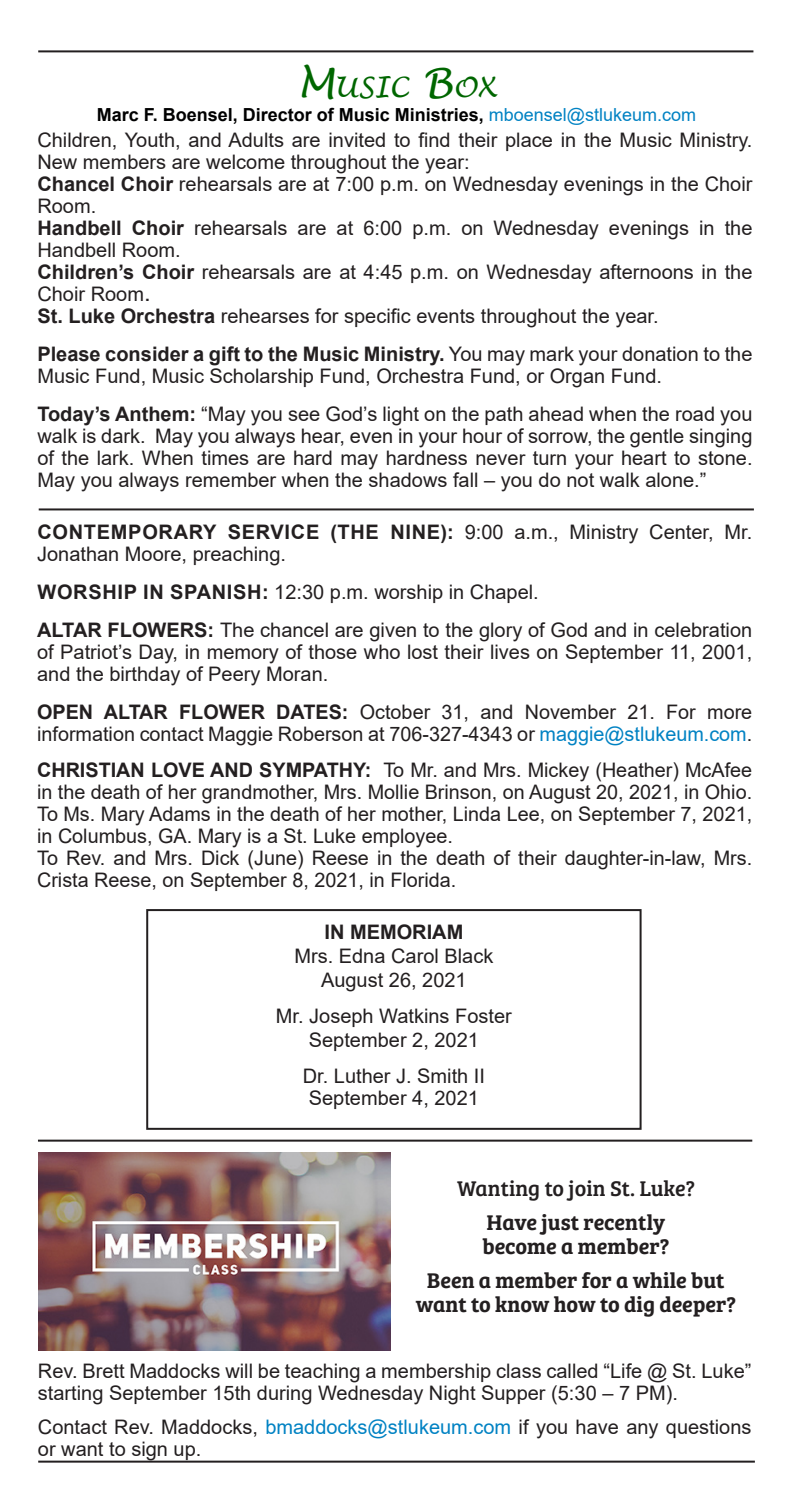
<style>
.page{position:relative;width:792px;height:1512px;background:#fff}
.page>*{position:absolute;margin:0;border:0;box-sizing:border-box;transform-origin:0 0}
.t1{font:italic 28px "Lucida Handwriting";color:#060}
.t2{font:22px/24px "Bree Serif Sb";color:#231f20;text-align:center}
.t3{font:22px "Bree Serif";color:#231f20}
.t4{font:20px/22px "Arial";color:#231f20}
.t5{font:700 20px "Arial";color:#231f20}
.t6{font:700 18px "Arial";color:#000001}
.s1{font-size:40px}
.s2{font-weight:400;color:#0082c3}
.s3{font-weight:700}
.s4{font-size:24px}
.s5{color:#0082c3}
</style>
<div class="page">
<hr style="left:38px;top:50px;width:715px;height:2px;background:#231f20">
<hr style="left:38px;top:1461px;width:717px;height:2px;background:#231f20">
<hr style="left:39px;top:508px;width:715px;height:2px;background:#231f20">
<hr style="left:38px;top:1140px;width:714px;height:2px;background:#231f20">
<div style="left:146px;top:909px;width:496px;height:221px;border:2px solid #231f20"></div>
<img style="left:39px;top:1153px;width:351px;height:198px">
<p class="t1" style="left:297px;top:70px;width:201px"><span class="s1">M</span>usic <span class="s1">B</span>ox</p>
<p class="t6" style="left:97px;top:102px;width:601px">Marc F. Boensel, Director of Music Ministries, <span class="s2">mboensel@stlukeum.com</span></p>
<p class="t4" style="left:37px;top:129px;width:717px">Children, Youth, and Adults are invited to find their place in the Music Ministry.<br>New members are welcome throughout the year:</p>
<p class="t4" style="left:37px;top:173px;width:717px"><span class="s3">Chancel Choir</span> rehearsals are at 7:00 p.m. on Wednesday evenings in the Choir<br>Room.</p>
<p class="t4" style="left:37px;top:217px;width:717px"><span class="s3">Handbell Choir</span> rehearsals are at 6:00 p.m. on Wednesday evenings in the<br>Handbell Room.</p>
<p class="t4" style="left:37px;top:261px;width:717px"><span class="s3">Children’s Choir</span> rehearsals are at 4:45 p.m. on Wednesday afternoons in the<br>Choir Room<span class="s4">.</span></p>
<p class="t4" style="left:37px;top:305px;width:623px"><span class="s3">St. Luke Orchestra</span> rehearses for specific events throughout the year.</p>
<p class="t4" style="left:37px;top:343px;width:717px"><span class="s3">Please consider a gift to the Music Ministry.</span> You may mark your donation to the<br>Music Fund, Music Scholarship Fund, Orchestra Fund, or Organ Fund.</p>
<p class="t4" style="left:37px;top:403px;width:717px;text-align:justify"><span class="s3">Today’s Anthem:</span> “May you see God’s light on the path ahead when the road you walk is dark. May you always hear, even in your hour of sorrow, the gentle singing of the lark. When times are hard may hardness never turn your heart to stone.<br>May you always remember when the shadows fall – you do not walk alone.”</p>
<p class="t4" style="left:37px;top:521px;width:717px"><span class="s3">CONTEMPORARY SERVICE (THE NINE):</span> 9:00 a.m., Ministry Center, Mr.<br>Jonathan Moore, preaching.</p>
<p class="t4" style="left:37px;top:581px;width:503px"><span class="s3">WORSHIP IN SPANISH:</span> 12:30 p.m. worship in Chapel.</p>
<p class="t4" style="left:37px;top:619px;width:717px;text-align:justify"><span class="s3">ALTAR FLOWERS:</span> The chancel are given to the glory of God and in celebration of Patriot’s Day, in memory of those who lost their lives on September 11, 2001, and the birthday of Peery Moran.</p>
<p class="t4" style="left:37px;top:701px;width:717px"><span class="s3">OPEN ALTAR FLOWER DATES:</span> October 31, and November 21. For more information contact Maggie Roberson at 706-327-4343 or <span class="s5">maggie@stlukeum.com</span>.</p>
<p class="t4" style="left:37px;top:759px;width:717px"><span class="s3">CHRISTIAN LOVE AND SYMPATHY:</span> To Mr. and Mrs. Mickey (Heather) McAfee in the death of her grandmother, Mrs. Mollie Brinson, on August 20, 2021, in Ohio.</p>
<p class="t4" style="left:37px;top:803px;width:717px">To Ms. Mary Adams in the death of her mother, Linda Lee, on September 7, 2021, in Columbus, GA. Mary is a St. Luke employee.</p>
<p class="t4" style="left:37px;top:847px;width:717px">To Rev. and Mrs. Dick (June) Reese in the death of their daughter-in-law, Mrs.<br>Crista Reese, on September 8, 2021, in Florida.</p>
<p class="t5" style="left:324px;top:918px;width:140px">IN MEMORIAM</p>
<p class="t4" style="left:294px;top:945px;width:200px">Mrs. Edna Carol Black</p>
<p class="t4" style="left:321px;top:969px;width:147px">August 26, 2021</p>
<p class="t4" style="left:276px;top:1005px;width:237px">Mr. Joseph Watkins Foster</p>
<p class="t4" style="left:309px;top:1029px;width:172px">September 2, 2021</p>
<p class="t4" style="left:303px;top:1065px;width:184px">Dr. Luther J. Smith II</p>
<p class="t4" style="left:309px;top:1087px;width:172px">September 4, 2021</p>
<p class="t3" style="left:457px;top:1172px;width:239px">Wanting to join St. Luke?</p>
<p class="t2" style="left:486px;top:1209px;width:180px">Have just recently</p>
<p class="t2" style="left:482px;top:1233px;width:188px">become a member?</p>
<p class="t2" style="left:416px;top:1267px;width:322px">Been a member for a while but want to know how to dig deeper?</p>
<p class="t4" style="left:38px;top:1360px;width:715px">Rev. Brett Maddocks will be teaching a membership class called “Life @ St. Luke” starting September 15th during Wednesday Night Supper (5:30 – 7 PM).</p>
<p class="t4" style="left:38px;top:1416px;width:715px">Contact Rev. Maddocks, <span class="s5">bmaddocks@stlukeum.com</span> if you have any questions or want to sign up.</p>
</div>
